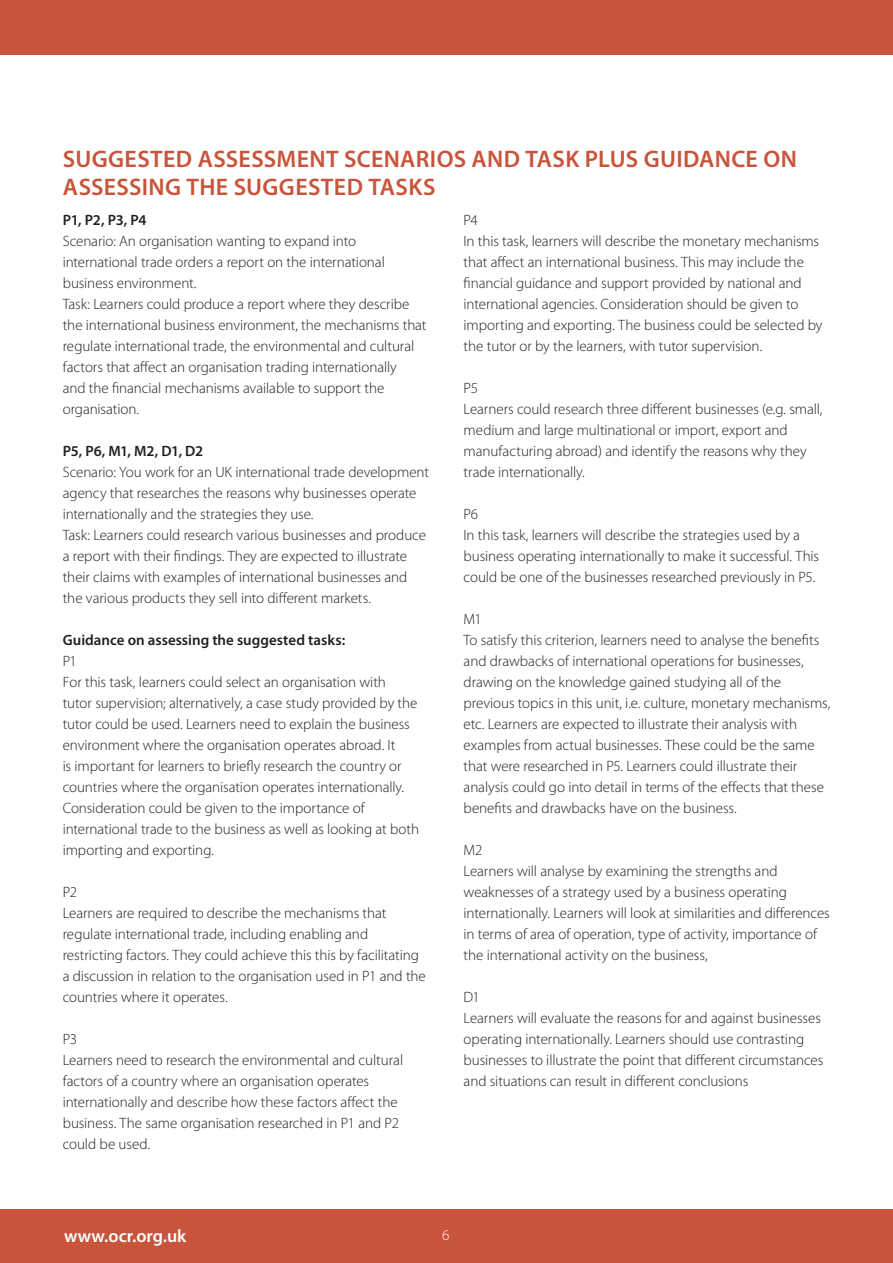
<style>
.page{position:relative;width:893px;height:1263px;background:#fff}
.page>*{position:absolute;margin:0;border:0;box-sizing:border-box;transform-origin:0 0}
.subhead{font:600 24px/28.5px "Myriad Pro";letter-spacing:.015em;color:#c8543b}
.t1{font:600 18px "Myriad Pro";color:#fff}
.body{font:300 15px/21px "Myriad Pro";letter-spacing:-.005em;color:#231f20}
.body-2{font:600 15px "Myriad Pro";color:#231f20}
.body-3{font:600 15px "Myriad Pro";letter-spacing:-.025em;color:#231f20}
.t2{font:300 15px "Myriad Pro";color:#fff}
</style>
<div class="page">
<div style="left:0;top:1209px;width:893px;height:54px;background:#c8543b"></div>
<div style="left:0;top:0;width:893px;height:54px;background:#c8543b"></div>
<p class="subhead" style="left:63px;top:144px;width:735px">SUGGESTED ASSESSMENT SCENARIOS AND TASK PLUS GUIDANCE ON<br>ASSESSING THE SUGGESTED TASKS</p>
<p class="body-2" style="left:63px;top:210px;width:85px">P1, P2, P3, P4</p>
<p class="body" style="left:63px;top:231px;width:324px">Scenario: An organisation wanting to expand into international trade orders a report on the international business environment.</p>
<p class="body" style="left:63px;top:294px;width:365px">Task: Learners could produce a report where they describe the international business environment, the mechanisms that regulate international trade, the environmental and cultural factors that affect an organisation trading internationally<br>and the financial mechanisms available to support the organisation.</p>
<p class="body-3" style="left:63px;top:441px;width:142px">P5, P6, M1, M2, D1, D2</p>
<p class="body" style="left:63px;top:462px;width:368px">Scenario: You work for an UK international trade development agency that researches the reasons why businesses operate internationally and the strategies they use.</p>
<p class="body" style="left:63px;top:525px;width:365px">Task: Learners could research various businesses and produce a report with their findings. They are expected to illustrate their claims with examples of international businesses and the various products they sell into different markets.</p>
<p class="body-2" style="left:63px;top:630px;width:284px">Guidance on assessing the suggested tasks:</p>
<p class="body" style="left:63px;top:651px;width:16px">P1</p>
<p class="body" style="left:63px;top:672px;width:358px">For this task, learners could select an organisation with<br>tutor supervision; alternatively, a case study provided by the tutor could be used. Learners need to explain the business environment where the organisation operates abroad. It<br>is important for learners to briefly research the country or countries where the organisation operates internationally.<br>Consideration could be given to the importance of international trade to the business as well as looking at both importing and exporting.</p>
<p class="body" style="left:63px;top:882px;width:16px">P2</p>
<p class="body" style="left:63px;top:903px;width:365px">Learners are required to describe the mechanisms that regulate international trade, including enabling and restricting factors. They could achieve this this by facilitating a discussion in relation to the organisation used in P1 and the countries where it operates.</p>
<p class="body" style="left:63px;top:1029px;width:16px">P3</p>
<p class="body" style="left:63px;top:1050px;width:342px">Learners need to research the environmental and cultural factors of a country where an organisation operates internationally and describe how these factors affect the business. The same organisation researched in P1 and P2 could be used.</p>
<p class="body" style="left:464px;top:210px;width:16px">P4</p>
<p class="body" style="left:464px;top:231px;width:360px">In this task, learners will describe the monetary mechanisms that affect an international business. This may include the financial guidance and support provided by national and international agencies. Consideration should be given to importing and exporting. The business could be selected by the tutor or by the learners, with tutor supervision.</p>
<p class="body" style="left:464px;top:378px;width:16px">P5</p>
<p class="body" style="left:464px;top:399px;width:360px">Learners could research three different businesses (e.g. small, medium and large multinational or import, export and manufacturing abroad) and identify the reasons why they trade internationally.</p>
<p class="body" style="left:464px;top:504px;width:16px">P6</p>
<p class="body" style="left:464px;top:525px;width:357px">In this task, learners will describe the strategies used by a business operating internationally to make it successful. This could be one of the businesses researched previously in P5.</p>
<p class="body" style="left:464px;top:609px;width:20px">M1</p>
<p class="body" style="left:464px;top:630px;width:368px">To satisfy this criterion, learners need to analyse the benefits and drawbacks of international operations for businesses, drawing on the knowledge gained studying all of the previous topics in this unit, i.e. culture, monetary mechanisms, etc. Learners are expected to illustrate their analysis with examples from actual businesses. These could be the same that were researched in P5. Learners could illustrate their analysis could go into detail in terms of the effects that these benefits and drawbacks have on the business.</p>
<p class="body" style="left:464px;top:840px;width:20px">M2</p>
<p class="body" style="left:464px;top:861px;width:368px">Learners will analyse by examining the strengths and weaknesses of a strategy used by a business operating internationally. Learners will look at similarities and differences in terms of area of operation, type of activity, importance of the international activity on the business,</p>
<p class="body" style="left:464px;top:987px;width:18px">D1</p>
<p class="body" style="left:464px;top:1008px;width:361px">Learners will evaluate the reasons for and against businesses operating internationally. Learners should use contrasting businesses to illustrate the point that different circumstances and situations can result in different conclusions</p>
<p class="t1" style="left:64px;top:1225px;width:124px">www.ocr.org.uk</p>
<p class="t2" style="left:442px;top:1226px;width:9px">6</p>
</div>
